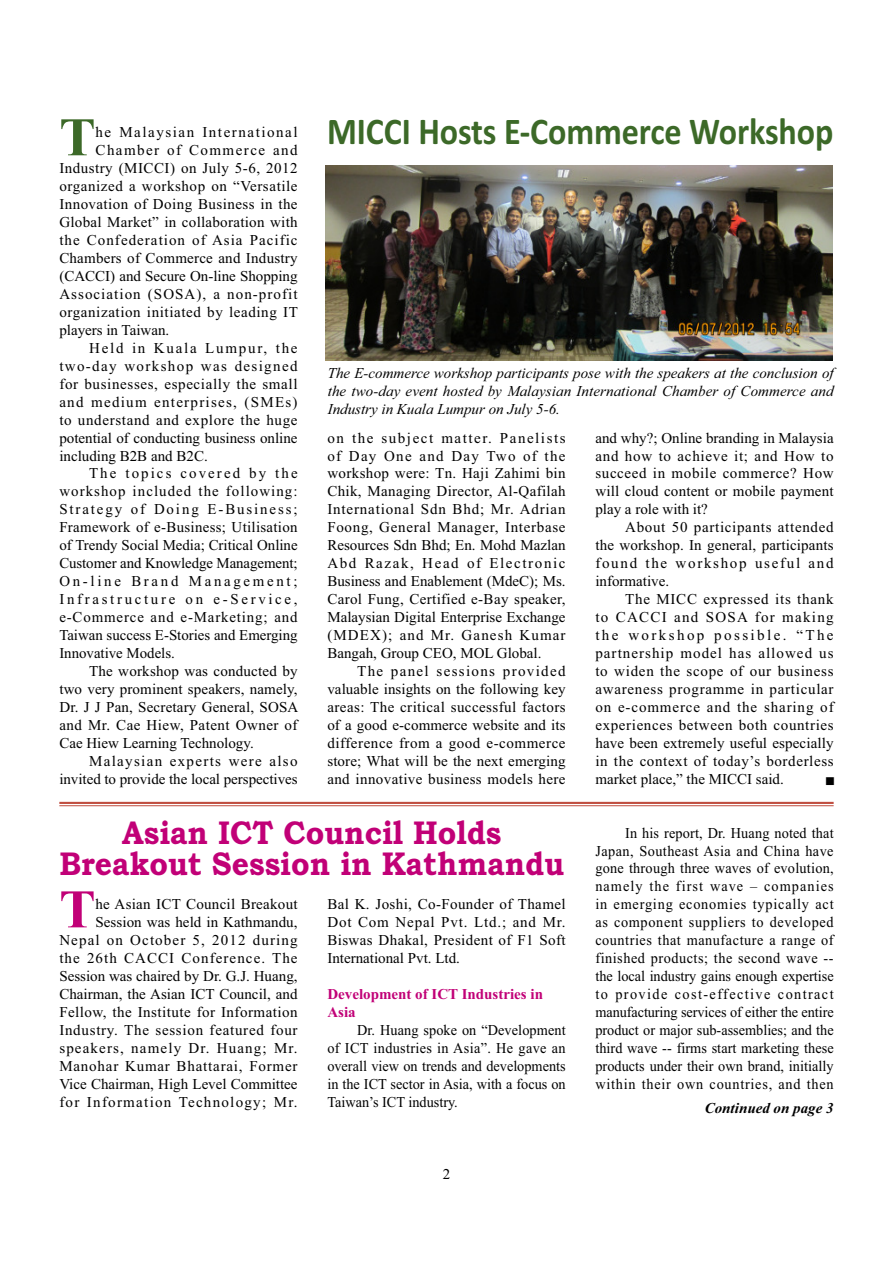
<style>
.page{position:relative;width:893px;height:1263px;background:#fff}
.page>*{position:absolute;margin:0;border:0;box-sizing:border-box;transform-origin:0 0}
.t1{font:700 54.3px "Times New Roman";color:#3c6928}
.t2{font:700 54.3px "Times New Roman";color:#c10077}
.t3{font:700 37.95px "Calibri";letter-spacing:-.005em;color:#3c6928;scale:.9 1}
.t4{font:700 33px/31.5px "Bookman Old Style";color:#c10077;text-align:center;scale:.91 1}
.t5{font:15px/18px "Times New Roman";letter-spacing:.025em;color:#000;text-align:justify}
.t6{font:15px/18px "Times New Roman";letter-spacing:.025em;color:#000;text-align:justify;scale:.95 1}
.t7{font:15px "Times New Roman";color:#000}
.t8{font:italic 15px/18px "Times New Roman";color:#000;text-align:justify}
.t9{font:15px "Times New Roman";letter-spacing:.045em;color:#000}
.t10{font:15px "Times New Roman";letter-spacing:.07em;color:#000}
.t11{font:15px "Times New Roman";letter-spacing:.09em;color:#000}
.t12{font:15px "Times New Roman";letter-spacing:.18em;color:#000}
.t13{font:700 15px/18px "Times New Roman";color:#c10077}
.t14{font:15px "Times New Roman";letter-spacing:-.005em;color:#000}
.t15{font:15px "Times New Roman";letter-spacing:.075em;color:#000}
.t16{font:15px "Times New Roman";letter-spacing:.06em;color:#000}
.t17{font:15px "Times New Roman";letter-spacing:.085em;color:#000}
.t18{font:15px "Times New Roman";letter-spacing:.13em;color:#000}
.t19{font:15px "Times New Roman";letter-spacing:.105em;color:#000}
.t20{font:15px "Times New Roman";letter-spacing:.115em;color:#000}
.t21{font:15px "Times New Roman";letter-spacing:.14em;color:#000}
.t22{font:15px "Times New Roman";letter-spacing:.095em;color:#000}
.t23{font:italic 700 15px "Times New Roman";color:#000}
</style>
<div class="page">
<hr style="left:59px;top:802px;width:774px;height:2px;background:#c04e40">
<hr style="left:59px;top:805px;width:774px;height:1px;background:#c04e40">
<img style="left:326px;top:165px;width:506px;height:195px">
<h1 class="t1" style="left:59px;top:118px;width:38px">T</h1>
<p class="t19" style="left:95px;top:127px;width:203px">he Malaysian International</p>
<p class="t22" style="left:95px;top:145px;width:203px">Chamber of Commerce and</p>
<p class="t5" style="left:59px;top:160px;width:240px">Industry (MICCI) on July 5-6, 2012</p>
<p class="t5" style="left:59px;top:178px;width:240px">organized a workshop on “Versatile</p>
<p class="t5" style="left:59px;top:196px;width:240px">Innovation of Doing Business in the</p>
<p class="t5" style="left:59px;top:214px;width:240px">Global Market” in collaboration with</p>
<p class="t10" style="left:59px;top:234px;width:240px">the Confederation of Asia Pacific</p>
<p class="t5" style="left:59px;top:250px;width:240px">Chambers of Commerce and Industry</p>
<p class="t7" style="left:59px;top:270px;width:240px">(CACCI) and Secure On-line Shopping</p>
<p class="t10" style="left:59px;top:288px;width:240px">Association (SOSA), a non-profit</p>
<p class="t5" style="left:59px;top:304px;width:240px">organization initiated by leading IT</p>
<p class="t7" style="left:59px;top:324px;width:111px">players in Taiwan.</p>
<p class="t20" style="left:89px;top:342px;width:210px">Held in Kuala Lumpur, the</p>
<p class="t11" style="left:59px;top:360px;width:240px">two-day workshop was designed</p>
<p class="t9" style="left:59px;top:378px;width:240px">for businesses, especially the small</p>
<p class="t17" style="left:59px;top:396px;width:240px">and medium enterprises, (SMEs)</p>
<p class="t9" style="left:59px;top:414px;width:240px">to understand and explore the huge</p>
<p class="t7" style="left:59px;top:432px;width:240px">potential of conducting business online</p>
<p class="t7" style="left:59px;top:450px;width:150px">including B2B and B2C.</p>
<p class="t21" style="left:89px;top:468px;width:210px">The topics covered by the</p>
<p class="t15" style="left:59px;top:486px;width:240px">workshop included the following:</p>
<p class="t18" style="left:59px;top:504px;width:240px">Strategy of Doing E-Business;</p>
<p class="t5" style="left:59px;top:520px;width:240px">Framework of e-Business; Utilisation</p>
<p class="t7" style="left:59px;top:540px;width:240px">of Trendy Social Media; Critical Online</p>
<p class="t14" style="left:59px;top:557px;width:240px">Customer and Knowledge Management;</p>
<p class="t12" style="left:59px;top:575px;width:240px">On-line Brand Management;</p>
<p class="t12" style="left:59px;top:593px;width:240px">Infrastructure on e-Service,</p>
<p class="t16" style="left:59px;top:611px;width:240px">e-Commerce and e-Marketing; and</p>
<p class="t7" style="left:59px;top:629px;width:240px">Taiwan success E-Stories and Emerging</p>
<p class="t7" style="left:59px;top:647px;width:117px">Innovative Models.</p>
<p class="t5" style="left:89px;top:663px;width:210px">The workshop was conducted by</p>
<p class="t5" style="left:59px;top:681px;width:240px">two very prominent speakers, namely,</p>
<p class="t5" style="left:59px;top:699px;width:240px">Dr. J J Pan, Secretary General, SOSA</p>
<p class="t5" style="left:59px;top:717px;width:240px">and Mr. Cae Hiew, Patent Owner of</p>
<p class="t7" style="left:59px;top:737px;width:196px">Cae Hiew Learning Technology.</p>
<p class="t11" style="left:89px;top:755px;width:210px">Malaysian experts were also</p>
<p class="t7" style="left:59px;top:773px;width:240px">invited to provide the local perspectives</p>
<h2 class="t3" style="left:327px;top:119px;width:564px">MICCI Hosts E-Commerce Workshop</h2>
<p class="t8" style="left:328px;top:366px;width:507px">The E-commerce workshop participants pose with the speakers at the conclusion of the two-day event hosted by Malaysian International Chamber of Commerce and Industry in Kuala Lumpur on July 5-6.</p>
<p class="t5" style="left:327px;top:430px;width:240px">on the subject matter. Panelists of Day One and Day Two of the workshop were: Tn. Haji Zahimi bin Chik, Managing Director, Al-Qafilah International Sdn Bhd; Mr. Adrian Foong, General Manager, Interbase Resources Sdn Bhd; En. Mohd Mazlan Abd Razak, Head of Electronic Business and Enablement (MdeC); Ms.<br>Carol Fung, Certified e-Bay speaker, Malaysian Digital Enterprise Exchange (MDEX); and Mr. Ganesh Kumar Bangah, Group CEO, MOL Global.</p>
<p class="t5" style="left:327px;top:663px;width:240px;text-indent:30px">The panel sessions provided valuable insights on the following key areas: The critical successful factors of a good e-commerce website and its difference from a good e-commerce store; What will be the next emerging and innovative business models here</p>
<p class="t5" style="left:595px;top:430px;width:240px">and why?; Online branding in Malaysia and how to achieve it; and How to succeed in mobile commerce? How will cloud content or mobile payment play a role with it?</p>
<p class="t5" style="left:595px;top:520px;width:240px;text-indent:30px">About 50 participants attended the workshop. In general, participants found the workshop useful and informative.</p>
<p class="t5" style="left:595px;top:591px;width:240px;text-indent:30px">The MICC expressed its thank to CACCI and SOSA for making the workshop possible. “The partnership model has allowed us to widen the scope of our business awareness programme in particular on e-commerce and the sharing of experiences between both countries have been extremely useful especially in the context of today’s borderless market place,” the MICCI said.</p>
<h3 class="t4" style="left:59px;top:820px;width:556px">Asian ICT Council Holds<br>Breakout Session in Kathmandu</h3>
<h1 class="t2" style="left:59px;top:891px;width:38px">T</h1>
<p class="t5" style="left:59px;top:897px;width:240px;text-align:right">he Asian ICT Council Breakout Session was held in Kathmandu, Nepal on October 5, 2012 during the 26th CACCI Conference. The Session was chaired by Dr. G.J. Huang, Chairman, the Asian ICT Council, and Fellow, the Institute for Information Industry. The session featured four speakers, namely Dr. Huang; Mr.<br>Manohar Kumar Bhattarai, Former Vice Chairman, High Level Committee for Information Technology; Mr.</p>
<p class="t5" style="left:327px;top:897px;width:240px">Bal K. Joshi, Co-Founder of Thamel Dot Com Nepal Pvt. Ltd.; and Mr.<br>Biswas Dhakal, President of F1 Soft International Pvt. Ltd.</p>
<p class="t13" style="left:327px;top:987px;width:217px">Development of ICT Industries in<br>Asia</p>
<p class="t6" style="left:327px;top:1022px;width:252px;text-indent:30px">Dr. Huang spoke on “Development of ICT industries in Asia”. He gave an overall view on trends and developments in the ICT sector in Asia, with a focus on Taiwan’s ICT industry.</p>
<p class="t5" style="left:443px;top:1166px;width:9px">2</p>
<p class="t6" style="left:595px;top:825px;width:252px;text-indent:30px">In his report, Dr. Huang noted that Japan, Southeast Asia and China have gone through three waves of evolution, namely the first wave – companies in emerging economies typically act as component suppliers to developed countries that manufacture a range of finished products; the second wave -- the local industry gains enough expertise to provide cost-effective contract manufacturing services of either the entire product or major sub-assemblies; and the third wave -- firms start marketing these products under their own brand, initially within their own countries, and then</p>
<p class="t23" style="left:704px;top:1103px;width:130px">Continued on page 3</p>
</div>
